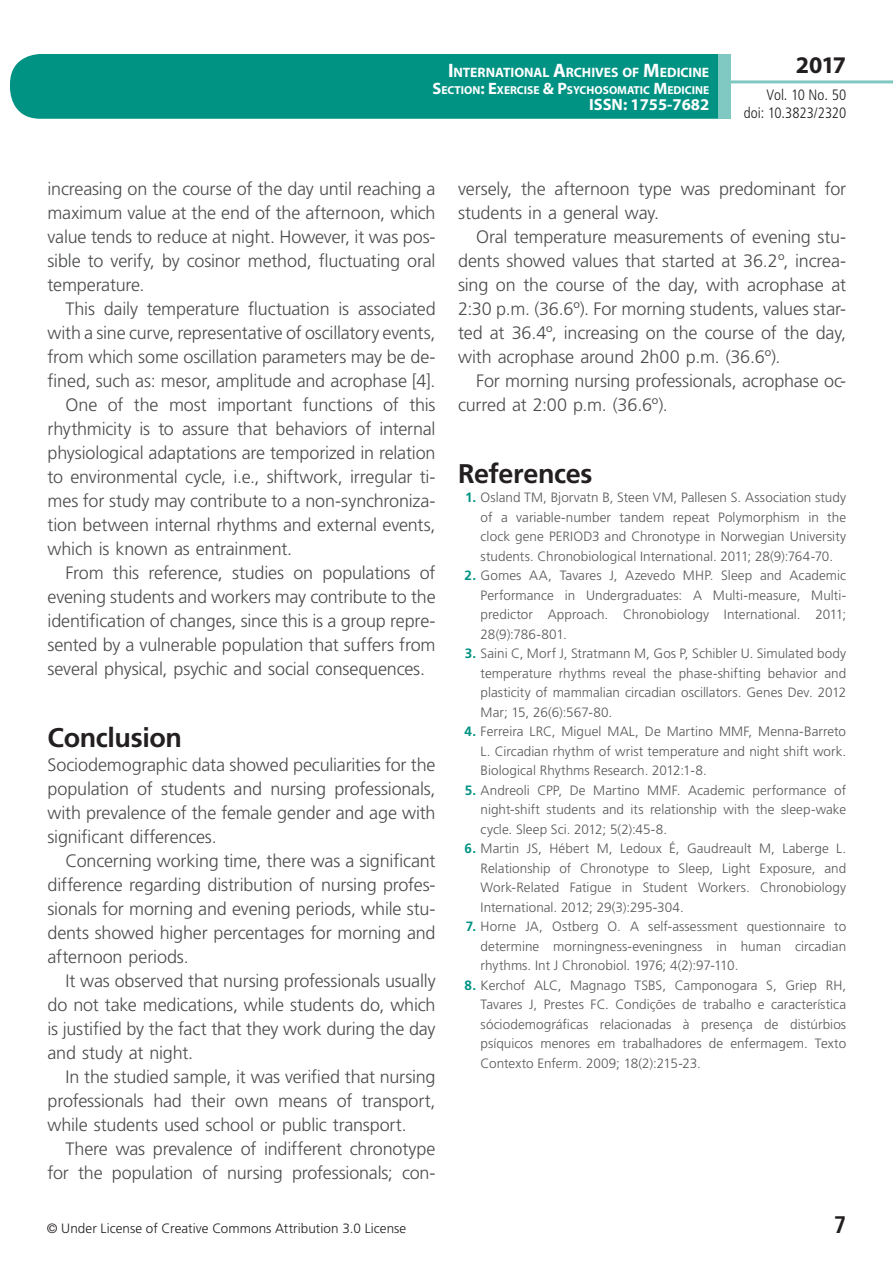
<style>
.page{position:relative;width:893px;height:1263px;background:#fff}
.page>*{position:absolute;margin:0;border:0;box-sizing:border-box;transform-origin:0 0}
.t1{font:700 27px "Frutiger LT Std";letter-spacing:-.015em;color:#231f20}
.t2{font:700 24px "Myriad Pro";color:#231f20}
.t3{font:700 condensed 24px "Frutiger LT Std";color:#231f20}
.t4{font:300 18px/24px "Frutiger LT Std";letter-spacing:-.01em;color:#4b4c4d;text-align:justify}
.t5{font:700 16.5px "Myriad Pro";color:#fff}
.t6{font:300 condensed 15px/18px "Frutiger LT Std";color:#231f20;text-align:right}
.t7{font:700 13.65px "Myriad Pro";letter-spacing:-.005em;color:#fff}
.t8{font:300 13.5px/19.5px "Frutiger LT Std";color:#57585a;text-align:justify}
.t9{font:300 13.5px "Frutiger LT Std";letter-spacing:.005em;color:#231f20}
.t10{font:700 11.55px "Myriad Pro";color:#fff}
.s1{font-size:19.5px}
.s2{font-size:16.5px}
.s3{font-weight:700;color:#009384}
</style>
<div class="page">
<div style="left:10px;top:54px;width:775px;height:65px;background:#009384;border-radius:30px"></div>
<div style="left:732px;top:0;width:161px;height:157px;background:#fff"></div>
<hr style="left:730px;top:80px;width:163px;height:3px;background:#80c9c2">
<div style="left:718px;top:54px;width:13px;height:65px;background:#80c9c2"></div>
<p class="t7" style="left:448px;top:64px;width:263px"><span class="s1">I</span>NTERNATIONAL <span class="s1">A</span>RCHIVES OF <span class="s1">M</span>EDICINE</p>
<p class="t10" style="left:432px;top:82px;width:278px"><span class="s2">S</span>ECTION<span class="s2">: E</span>XERCISE <span class="s2">&amp; P</span>SYCHOSOMATIC <span class="s2">M</span>EDICINE</p>
<p class="t5" style="left:589px;top:94px;width:122px">ISSN: 1755-7682</p>
<h2 class="t2" style="left:796px;top:49px;width:52px">2017</h2>
<p class="t6" style="left:744px;top:86px;width:104px">Vol. 10 No. 50 doi: 10.3823/2320</p>
<p class="t4" style="left:48px;top:177px;width:390px">increasing on the course of the day until reaching a maximum value at the end of the afternoon, which value tends to reduce at night. However, it was pos&shy;sible to verify, by cosinor method, fluctuating oral temperature.</p>
<p class="t4" style="left:66px;top:297px;width:372px">This daily temperature fluctuation is associated</p>
<p class="t4" style="left:48px;top:321px;width:390px">with a sine curve, representative of oscillatory events,</p>
<p class="t4" style="left:48px;top:345px;width:390px">from which some oscillation parameters may be de-</p>
<p class="t4" style="left:48px;top:369px;width:390px">fined, such as: mesor, amplitude and acrophase [4].</p>
<p class="t4" style="left:66px;top:393px;width:372px">One of the most important functions of this</p>
<p class="t4" style="left:48px;top:417px;width:390px">rhythmicity is to assure that behaviors of internal</p>
<p class="t4" style="left:48px;top:441px;width:390px">physiological adaptations are temporized in relation</p>
<p class="t4" style="left:48px;top:465px;width:390px">to environmental cycle, i.e., shiftwork, irregular ti-</p>
<p class="t4" style="left:48px;top:489px;width:390px">mes for study may contribute to a non-synchroniza-</p>
<p class="t4" style="left:48px;top:513px;width:390px">tion between internal rhythms and external events,</p>
<p class="t4" style="left:48px;top:537px;width:246px">which is known as entrainment.</p>
<p class="t4" style="left:66px;top:561px;width:372px">From this reference, studies on populations of</p>
<p class="t4" style="left:48px;top:585px;width:390px">evening students and workers may contribute to the</p>
<p class="t4" style="left:48px;top:609px;width:390px">identification of changes, since this is a group repre-</p>
<p class="t4" style="left:48px;top:633px;width:390px">sented by a vulnerable population that suffers from</p>
<p class="t4" style="left:48px;top:657px;width:379px">several physical, psychic and social consequences.</p>
<h1 class="t1" style="left:48px;top:722px;width:136px">Conclusion</h1>
<p class="t4" style="left:48px;top:753px;width:390px">Sociodemographic data showed peculiarities for the population of students and nursing professionals, with prevalence of the female gender and age with significant differences.</p>
<p class="t4" style="left:48px;top:849px;width:390px;text-indent:18px">Concerning working time, there was a significant difference regarding distribution of nursing profes&shy;sionals for morning and evening periods, while stu&shy;dents showed higher percentages for morning and afternoon periods.</p>
<p class="t4" style="left:48px;top:969px;width:390px;text-indent:18px">It was observed that nursing professionals usually do not take medications, while students do, which is justified by the fact that they work during the day and study at night.</p>
<p class="t4" style="left:48px;top:1065px;width:390px;text-indent:18px">In the studied sample, it was verified that nursing professionals had their own means of transport, while students used school or public transport.</p>
<p class="t4" style="left:48px;top:1137px;width:390px;text-align:right">There was prevalence of indifferent chronotype for the population of nursing professionals; con-</p>
<p class="t4" style="left:458px;top:177px;width:390px">versely, the afternoon type was predominant for students in a general way.</p>
<p class="t4" style="left:458px;top:225px;width:390px;text-indent:18px">Oral temperature measurements of evening stu&shy;dents showed values that started at 36.2º, increa&shy;sing on the course of the day, with acrophase at 2:30 p.m. (36.6º). For morning students, values star&shy;ted at 36.4º, increasing on the course of the day, with acrophase around 2h00 p.m. (36.6º).</p>
<p class="t4" style="left:458px;top:369px;width:390px;text-indent:18px">For morning nursing professionals, acrophase oc&shy;curred at 2:00 p.m. (36.6º).</p>
<h1 class="t1" style="left:458px;top:458px;width:136px">References</h1>
<p class="t8" style="left:481px;top:488px;width:367px;text-indent:-16px"><span class="s3">1.</span> Osland TM, Bjorvatn B, Steen VM, Pallesen S. Association study of a variable-number tandem repeat Polymorphism in the clock gene PERIOD3 and Chronotype in Norwegian University students. Chronobiological International. 2011; 28(9):764-70.</p>
<p class="t8" style="left:481px;top:566px;width:367px;text-indent:-16px"><span class="s3">2.</span> Gomes AA, Tavares J, Azevedo MHP. Sleep and Academic Performance in Undergraduates: A Multi-measure, Multi&shy;predictor Approach. Chronobiology International. 2011; 28(9):786-801.</p>
<p class="t8" style="left:481px;top:644px;width:367px;text-indent:-16px"><span class="s3">3.</span> Saini C, Morf J, Stratmann M, Gos P, Schibler U. Simulated body temperature rhythms reveal the phase-shifting behavior and plasticity of mammalian circadian oscillators. Genes Dev. 2012<br>Mar; 15, 26(6):567-80.</p>
<p class="t8" style="left:481px;top:722px;width:367px;text-indent:-16px"><span class="s3">4.</span> Ferreira LRC, Miguel MAL, De Martino MMF, Menna-Barreto L. Circadian rhythm of wrist temperature and night shift work.<br>Biological Rhythms Research. 2012:1-8.</p>
<p class="t8" style="left:481px;top:781px;width:367px;text-indent:-16px"><span class="s3">5.</span> Andreoli CPP, De Martino MMF. Academic performance of night-shift students and its relationship with the sleep-wake cycle. Sleep Sci. 2012; 5(2):45-8.</p>
<p class="t8" style="left:481px;top:839px;width:367px;text-indent:-16px"><span class="s3">6.</span> Martin JS, Hébert M, Ledoux É, Gaudreault M, Laberge L.<br>Relationship of Chronotype to Sleep, Light Exposure, and Work-Related Fatigue in Student Workers. Chronobiology International. 2012; 29(3):295-304.</p>
<p class="t8" style="left:481px;top:917px;width:367px;text-indent:-15px"><span class="s3">7.</span> Horne JA, Ostberg O. A self-assessment questionnaire to determine morningness-eveningness in human circadian rhythms. Int J Chronobiol. 1976; 4(2):97-110.</p>
<p class="t8" style="left:481px;top:975px;width:367px;text-indent:-16px"><span class="s3">8.</span> Kerchof ALC, Magnago TSBS, Camponogara S, Griep RH, Tavares J, Prestes FC. Condições de trabalho e característica sóciodemográficas relacionadas à presença de distúrbios psíquicos menores em trabalhadores de enfermagem. Texto Contexto Enferm. 2009; 18(2):215-23.</p>
<p class="t9" style="left:47px;top:1220px;width:361px">© Under License of Creative Commons Attribution 3.0 License</p>
<h2 class="t3" style="left:834px;top:1210px;width:14px">7</h2>
</div>
